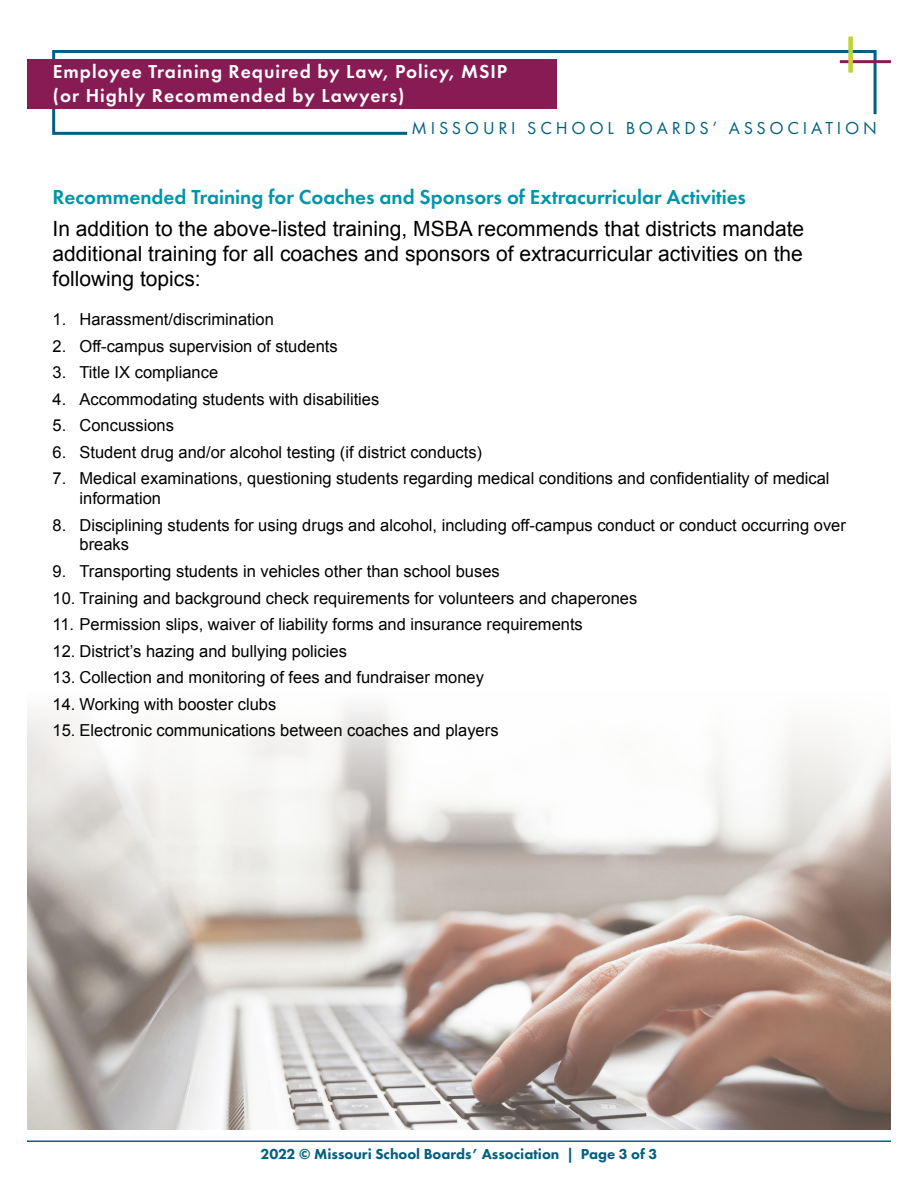
<style>
.page{position:relative;width:918px;height:1188px;background:#fff}
.page>*{position:absolute;margin:0;border:0;box-sizing:border-box;transform-origin:0 0}
.t1{font:21px/25.2px "Arial";color:#000;text-align:justify}
.t2{font:600 21px "Futura PT";color:#0095a9}
.t3{font:600 19.5px/23.4px "Futura PT";letter-spacing:.05em;color:#fff}
.t4{font:18px "Futura PT";letter-spacing:.21em;color:#006080}
.t5{font:16.5px/19.8px "Arial";color:#000}
.t6{font:800 15px "Futura PT";color:#006080}
</style>
<div class="page">
<hr style="left:27px;top:1141px;width:864px;height:1px;background:#006080">
<img style="left:27px;top:706px;width:864px;height:424px">
<svg style="left:52px;top:50px;width:826px;height:85px"></svg>
<hr style="left:840px;top:60px;width:51px;height:3px;background:#871c55">
<div style="left:848px;top:37px;width:5px;height:36px;background:#c0d330"></div>
<div style="left:27px;top:59px;width:529px;height:50px;background:#871c55"></div>
<p class="t3" style="left:53px;top:60px;width:456px">Employee Training Required by Law, Policy, MSIP (or Highly Recommended by Lawyers)</p>
<p class="t4" style="left:412px;top:117px;width:467px">MISSOURI SCHOOL BOARDS’ ASSOCIATION</p>
<p class="t2" style="left:53px;top:184px;width:695px">Recommended Training for Coaches and Sponsors of Extracurricular Activities</p>
<p class="t1" style="left:53px;top:216px;width:753px">In addition to the above-listed training, MSBA recommends that districts mandate additional training for all coaches and sponsors of extracurricular activities on the following topics:</p>
<p class="t5" style="left:53px;top:309px;width:223px">1. Harassment/discrimination</p>
<p class="t5" style="left:53px;top:336px;width:287px">2. Off-campus supervision of students</p>
<p class="t5" style="left:53px;top:363px;width:167px">3. Title IX compliance</p>
<p class="t5" style="left:53px;top:389px;width:328px">4. Accommodating students with disabilities</p>
<p class="t5" style="left:53px;top:416px;width:123px">5. Concussions</p>
<p class="t5" style="left:53px;top:442px;width:431px">6. Student drug and/or alcohol testing (if district conducts)</p>
<p class="t5" style="left:80px;top:469px;width:752px;text-indent:-27px">7. Medical examinations, questioning students regarding medical conditions and confidentiality of medical information</p>
<p class="t5" style="left:80px;top:515px;width:768px;text-indent:-27px">8. Disciplining students for using drugs and alcohol, including off-campus conduct or conduct occurring over breaks</p>
<p class="t5" style="left:53px;top:561px;width:449px">9. Transporting students in vehicles other than school buses</p>
<p class="t5" style="left:53px;top:588px;width:586px">10. Training and background check requirements for volunteers and chaperones</p>
<p class="t5" style="left:53px;top:615px;width:532px">11. Permission slips, waiver of liability forms and insurance requirements</p>
<p class="t5" style="left:53px;top:641px;width:296px">12. District’s hazing and bullying policies</p>
<p class="t5" style="left:53px;top:668px;width:433px">13. Collection and monitoring of fees and fundraiser money</p>
<p class="t5" style="left:53px;top:694px;width:225px">14. Working with booster clubs</p>
<p class="t5" style="left:53px;top:721px;width:448px">15. Electronic communications between coaches and players</p>
<p class="t6" style="left:260px;top:1145px;width:399px">2022 © Missouri School Boards’ Association | Page 3 of 3</p>
</div>
